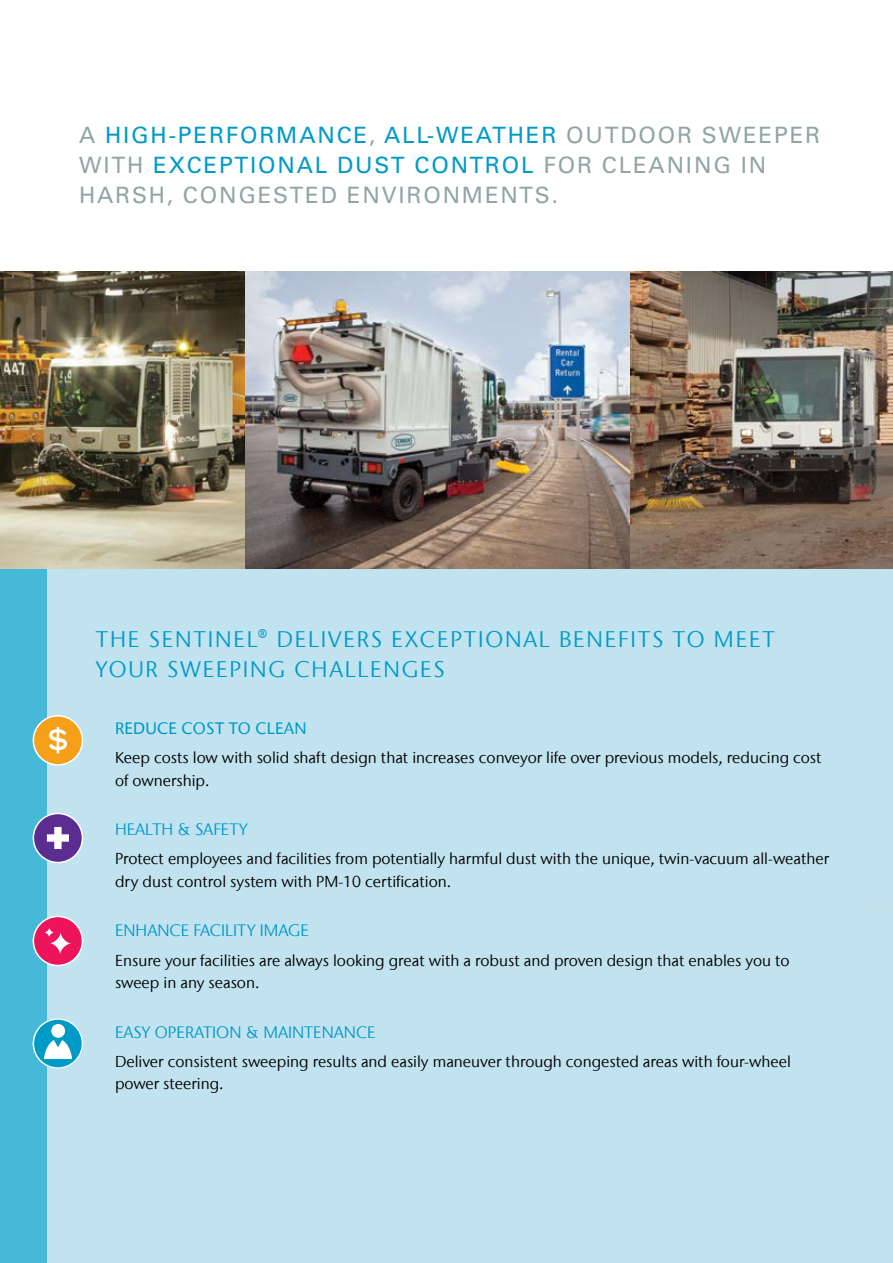
<style>
.page{position:relative;width:893px;height:1263px;background:#fff}
.page>*{position:absolute;margin:0;border:0;box-sizing:border-box;transform-origin:0 0}
.t1{font:22.5px/30px "Univers LT Std";letter-spacing:.08em;color:#91a5a5}
.t2{font:22.5px/30px "Stone Sans IIITC Com";letter-spacing:.08em;color:#009ac7}
.t3{font:16.5px "Stone Sans IIITC Com";color:#009ac7}
.t4{font:500 16.5px "Stone Sans IIITC Com";letter-spacing:.01em;color:#009ac7}
.t5{font:15.75px/22.5px "Stone Sans IIITC Com";color:#000}
.s1{color:#009ac7}
</style>
<div class="page">
<div style="left:0;top:272px;width:893px;height:991px;background:#c1e2ef"></div>
<div style="left:0;top:569px;width:47px;height:694px;background:#46b9d9"></div>
<hr style="left:892px;top:909px;width:1px;height:153px;background:#46b9d9">
<hr style="left:863px;top:908px;width:30px;height:1px;background:#cde1e3">
<img style="left:244px;top:272px;width:386px;height:297px">
<img style="left:0;top:272px;width:244px;height:297px">
<div style="left:33px;top:916px;width:49px;height:49px;background:#ed145b;border-radius:50%"></div>
<div style="left:33px;top:916px;width:50px;height:50px;border:2px solid #fff;border-radius:50%"></div>
<svg style="left:44px;top:927px;width:10px;height:10px"></svg>
<svg style="left:49px;top:932px;width:22px;height:22px"></svg>
<div style="left:33px;top:813px;width:49px;height:49px;background:#5c2d91;border-radius:50%"></div>
<div style="left:33px;top:813px;width:50px;height:50px;border:2px solid #fff;border-radius:50%"></div>
<svg style="left:47px;top:827px;width:22px;height:22px"></svg>
<div style="left:33px;top:716px;width:49px;height:49px;background:#f6a01a;border-radius:50%"></div>
<div style="left:33px;top:715px;width:50px;height:51px;border:2px solid #fff;border-radius:50%"></div>
<svg style="left:49px;top:727px;width:18px;height:26px"></svg>
<div style="left:33px;top:1018px;width:50px;height:51px;background:#009ac7;border-radius:50%"></div>
<div style="left:33px;top:1018px;width:50px;height:51px;border:2px solid #fff;border-radius:50%"></div>
<div style="left:51px;top:1024px;width:14px;height:14px;background:#fff;border-radius:50%"></div>
<svg style="left:44px;top:1040px;width:28px;height:19px"></svg>
<img style="left:630px;top:272px;width:263px;height:297px">
<h1 class="t1" style="left:79px;top:120px;width:743px">A <span class="s1">HIGH-PERFORMANCE</span>, <span class="s1">ALL-WEATHER</span> OUTDOOR SWEEPER<br>WITH <span class="s1">EXCEPTIONAL DUST CONTROL</span> FOR CLEANING IN<br>HARSH, CONGESTED ENVIRONMENTS.</h1>
<h1 class="t2" style="left:96px;top:624px;width:680px">THE SENTINEL® DELIVERS EXCEPTIONAL BENEFITS TO MEET<br>YOUR SWEEPING CHALLENGES</h1>
<p class="t4" style="left:115px;top:718px;width:193px">REDUCE COST TO CLEAN</p>
<p class="t5" style="left:115px;top:746px;width:708px">Keep costs low with solid shaft design that increases conveyor life over previous models, reducing cost of ownership.</p>
<p class="t3" style="left:115px;top:819px;width:134px">HEALTH &amp; SAFETY</p>
<p class="t5" style="left:115px;top:847px;width:716px">Protect employees and facilities from potentially harmful dust with the unique, twin-vacuum all-weather dry dust control system with PM-10 certification.</p>
<p class="t3" style="left:115px;top:920px;width:195px">ENHANCE FACILITY IMAGE</p>
<p class="t5" style="left:115px;top:949px;width:676px">Ensure your facilities are always looking great with a robust and proven design that enables you to sweep in any season.</p>
<p class="t3" style="left:115px;top:1022px;width:262px">EASY OPERATION &amp; MAINTENANCE</p>
<p class="t5" style="left:115px;top:1050px;width:677px">Deliver consistent sweeping results and easily maneuver through congested areas with four-wheel power steering.</p>
</div>
